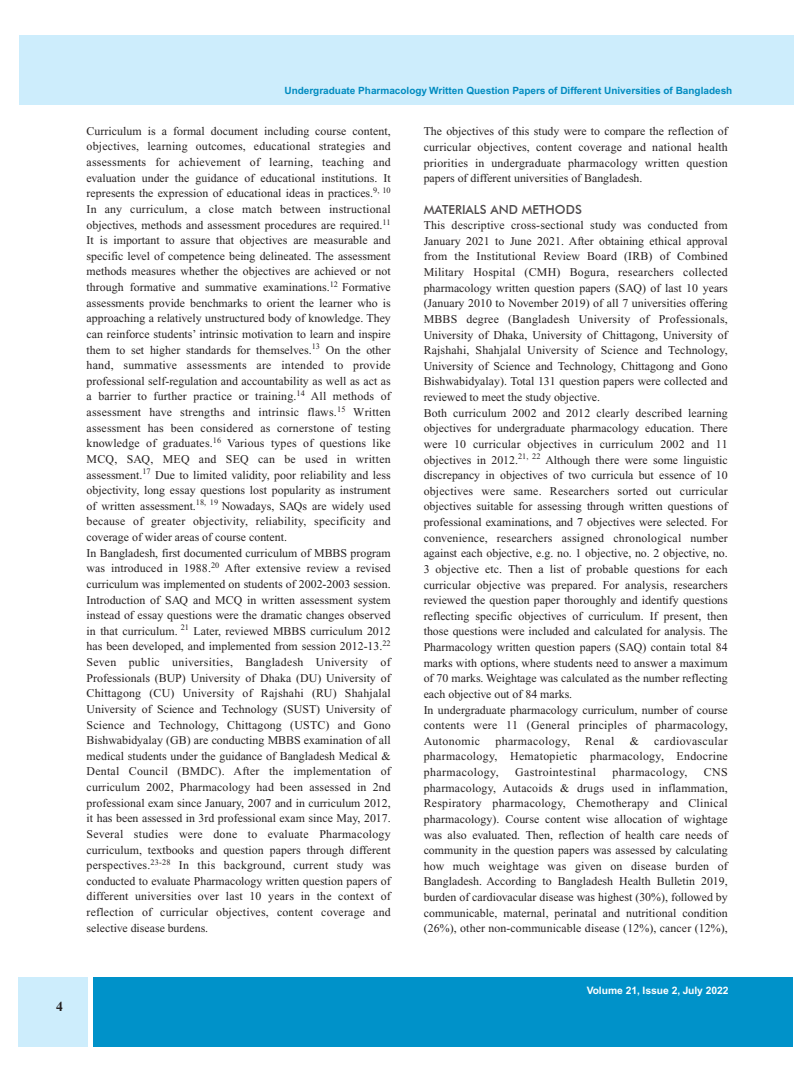
<style>
.page{position:relative;width:810px;height:1080px;background:#fff}
.page>*{position:absolute;margin:0;border:0;box-sizing:border-box;transform-origin:0 0}
.t1{font:700 13.75px "Times New Roman";color:#241f1f}
.t2{font:500 12.5px "Futura BT";color:#4f4c4d}
.t3{font:11.88px/15.6px "Times New Roman";color:#241f1f;text-align:justify}
.t4{font:11.88px "Times New Roman";letter-spacing:.035em;color:#241f1f}
.t5{font:11.88px "Times New Roman";letter-spacing:.03em;color:#241f1f}
.t6{font:700 10.25px "Helvetica";color:#fff}
.t7{font:700 10px "Helvetica";color:#008bc0}
</style>
<div class="page">
<div style="left:19px;top:35px;width:774px;height:69px;background:#cdedfc"></div>
<div style="left:93px;top:977px;width:699px;height:70px;background:#0092c9"></div>
<div style="left:18px;top:977px;width:70px;height:70px;background:#cdedfc"></div>
<p class="t1" style="left:56px;top:999px;width:8px">4</p>
<p class="t7" style="left:284px;top:84px;width:449px">Undergraduate Pharmacology Written Question Papers of Different Universities of Bangladesh</p>
<p class="t3" style="left:87px;top:123px;width:306px;text-align:left">Curriculum is a formal document including course content, objectives, learning outcomes, educational strategies and assessments for achievement of learning, teaching and evaluation under the guidance of educational institutions. It represents the expression of educational ideas in practices.<sup>9,</sup> <sup>10<br></sup>In any curriculum, a close match between instructional objectives, methods and assessment procedures are required.<sup>11<br></sup>It is important to assure that objectives are measurable and specific level of competence being delineated. The assessment methods measures whether the objectives are achieved or not through formative and summative examinations.<sup>12</sup> Formative assessments provide benchmarks to orient the learner who is approaching a relatively unstructured body of knowledge. They can reinforce students’ intrinsic motivation to learn and inspire them to set higher standards for themselves.<sup>13</sup> On the other hand, summative assessments are intended to provide professional self-regulation and accountability as well as act as a barrier to further practice or training.<sup>14</sup> All methods of assessment have strengths and intrinsic flaws.<sup>15</sup> Written assessment has been considered as cornerstone of testing knowledge of graduates.<sup>16</sup> Various types of questions like MCQ, SAQ, MEQ and SEQ can be used in written assessment.<sup>17</sup> Due to limited validity, poor reliability and less objectivity, long essay questions lost popularity as instrument of written assessment.<sup>18,</sup> <sup>19</sup> Nowadays, SAQs are widely used because of greater objectivity, reliability, specificity and coverage of wider areas of course content.<br>In Bangladesh, first documented curriculum of MBBS program was introduced in 1988.<sup>20</sup> After extensive review a revised curriculum was implemented on students of 2002-2003 session.<br>Introduction of SAQ and MCQ in written assessment system instead of essay questions were the dramatic changes observed in that curriculum. <sup>21</sup> Later, reviewed MBBS curriculum 2012 has been developed, and implemented from session 2012-13.<sup>22<br></sup>Seven public universities, Bangladesh University of Professionals (BUP) University of Dhaka (DU) University of Chittagong (CU) University of Rajshahi (RU) Shahjalal University of Science and Technology (SUST) University of Science and Technology, Chittagong (USTC) and Gono Bishwabidyalay (GB) are conducting MBBS examination of all medical students under the guidance of Bangladesh Medical &amp; Dental Council (BMDC). After the implementation of curriculum 2002, Pharmacology had been assessed in 2nd professional exam since January, 2007 and in curriculum 2012, it has been assessed in 3rd professional exam since May, 2017.<br>Several studies were done to evaluate Pharmacology curriculum, textbooks and question papers through different perspectives.<sup>23-28</sup> In this background, current study was conducted to evaluate Pharmacology written question papers of different universities over last 10 years in the context of reflection of curricular objectives, content coverage and selective disease burdens.</p>
<p class="t3" style="left:424px;top:124px;width:306px">The objectives of this study were to compare the reflection of curricular objectives, content coverage and national health priorities in undergraduate pharmacology written question papers of different universities of Bangladesh.</p>
<p class="t2" style="left:424px;top:202px;width:160px">MATERIALS AND METHODS</p>
<p class="t3" style="left:424px;top:218px;width:306px;text-align:left">This descriptive cross-sectional study was conducted from January 2021 to June 2021. After obtaining ethical approval from the Institutional Review Board (IRB) of Combined Military Hospital (CMH) Bogura, researchers collected pharmacology written question papers (SAQ) of last 10 years (January 2010 to November 2019) of all 7 universities offering MBBS degree (Bangladesh University of Professionals, University of Dhaka, University of Chittagong, University of Rajshahi, Shahjalal University of Science and Technology, University of Science and Technology, Chittagong and Gono Bishwabidyalay). Total 131 question papers were collected and reviewed to meet the study objective.<br>Both curriculum 2002 and 2012 clearly described learning objectives for undergraduate pharmacology education. There were 10 curricular objectives in curriculum 2002 and 11 objectives in 2012.<sup>21,</sup> <sup>22</sup> Although there were some linguistic discrepancy in objectives of two curricula but essence of 10 objectives were same. Researchers sorted out curricular objectives suitable for assessing through written questions of professional examinations, and 7 objectives were selected. For convenience, researchers assigned chronological number against each objective, e.g. no. 1 objective, no. 2 objective, no.<br>3 objective etc. Then a list of probable questions for each curricular objective was prepared. For analysis, researchers reviewed the question paper thoroughly and identify questions reflecting specific objectives of curriculum. If present, then those questions were included and calculated for analysis. The Pharmacology written question papers (SAQ) contain total 84 marks with options, where students need to answer a maximum of 70 marks. Weightage was calculated as the number reflecting each objective out of 84 marks.<br>In undergraduate pharmacology curriculum, number of course contents were 11 (General principles of pharmacology, Autonomic</p>
<p class="t3" style="left:424px;top:733px;width:306px;text-indent:231px">cardiovascular pharmacology, Hematopietic pharmacology, Endocrine pharmacology,</p>
<p class="t5" style="left:495px;top:734px;width:76px">pharmacology,</p>
<p class="t3" style="left:585px;top:733px;width:31px">Renal</p>
<p class="t3" style="left:630px;top:733px;width:11px">&amp;</p>
<p class="t4" style="left:515px;top:766px;width:83px">Gastrointestinal</p>
<p class="t4" style="left:613px;top:766px;width:76px">pharmacology,</p>
<p class="t3" style="left:424px;top:765px;width:306px;text-indent:280px">CNS pharmacology, Autacoids &amp; drugs used in inflammation, Respiratory pharmacology, Chemotherapy and Clinical pharmacology). Course content wise allocation of wightage was also evaluated. Then, reflection of health care needs of community in the question papers was assessed by calculating how much weightage was given on disease burden of Bangladesh. According to Bangladesh Health Bulletin 2019, burden of cardiovacular disease was highest (30%), followed by communicable, maternal, perinatal and nutritional condition (26%), other non-communicable disease (12%), cancer (12%),</p>
<p class="t6" style="left:587px;top:985px;width:143px">Volume 21, Issue 2, July 2022</p>
</div>
